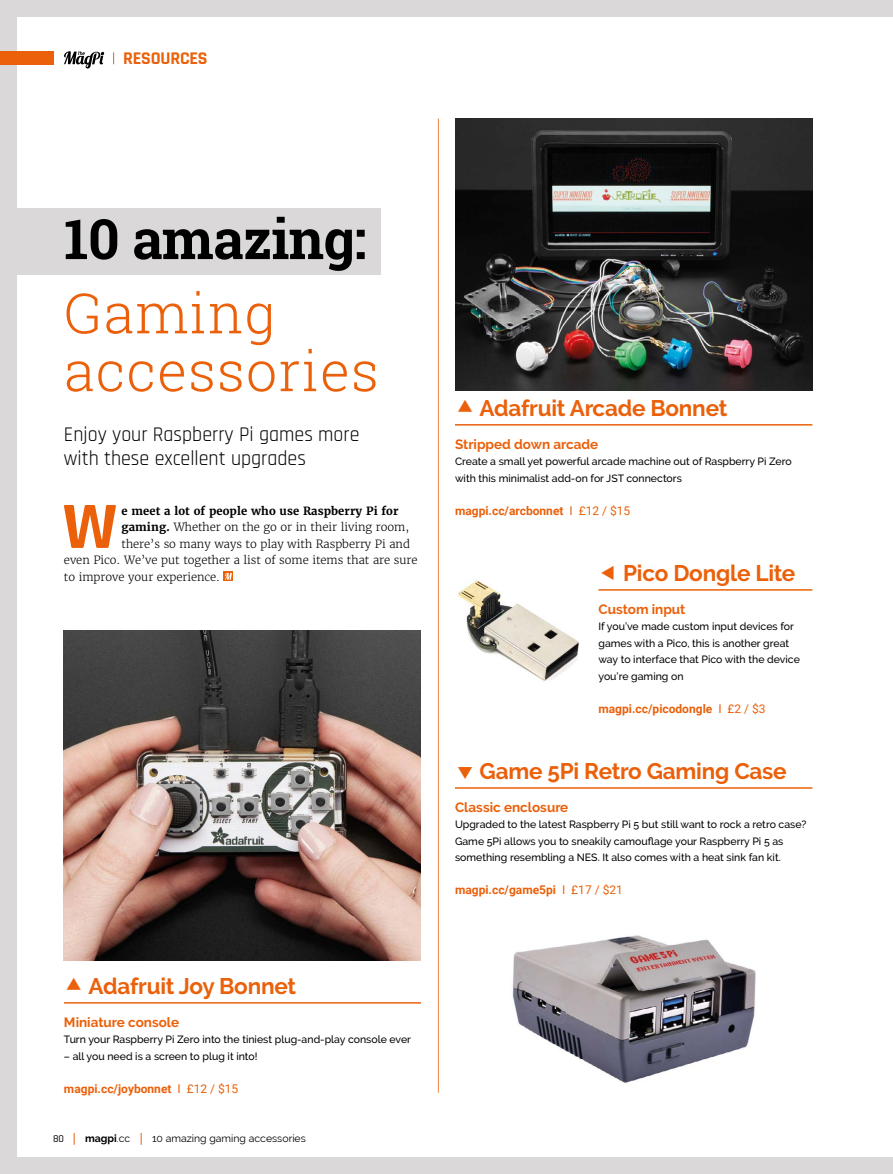
<style>
.page{position:relative;width:893px;height:1174px;background:#fff}
.page>*{position:absolute;margin:0;border:0;box-sizing:border-box;transform-origin:0 0}
.t1{font:700 66.75px "Rajdhani";color:#eb600a}
.t2{font:300 55.5px/57.8px "Roboto Slab";letter-spacing:.02em;color:#eb600a}
.t3{font:700 55.5px "Roboto Slab";letter-spacing:-.01em;color:#000}
.t4{font:700 22.5px "Raleway";letter-spacing:-.01em;color:#eb600a}
.t5{font:21px/24.8px "Rajdhani";color:#000;scale:.95 1}
.t6{font:700 18px "Rajdhani";letter-spacing:-.01em;color:#eb600a}
.t7{font:700 13.5px "Raleway";color:#eb600a}
.t8{font:700 12px "Roboto";color:#eb600a}
.t9{font:300 11.25px "Merriweather";letter-spacing:-.005em;color:#000}
.t10{font:700 11.25px "Merriweather";letter-spacing:.01em;color:#000}
.t11{font:500 10.5px/16.5px "Raleway";color:#000}
.t12{font:10.5px "Raleway";color:#000}
.t13{font:700 10.5px "Raleway";color:#000}
.t14{font:500 10.5px "Rajdhani";color:#000}
.s1{font-weight:700}
.s2{font-weight:400}
</style>
<div class="page">
<div style="left:0;top:0;width:16px;height:1174px;background:#dad8d8"></div>
<div style="left:0;top:0;width:893px;height:16px;background:#dad8d8"></div>
<svg style="left:224px;top:571px;width:9px;height:10px"></svg>
<svg style="left:225px;top:573px;width:7px;height:7px"></svg>
<div style="left:0;top:1157px;width:893px;height:17px;background:#dad8d8"></div>
<div style="left:0;top:208px;width:380px;height:66px;background:#dad8d8"></div>
<hr style="left:438px;top:118px;width:1px;height:974px;background:#f0833c">
<img style="left:64px;top:630px;width:357px;height:330px">
<hr style="left:64px;top:1002px;width:357px;height:1px;background:#eb600a">
<hr style="left:455px;top:424px;width:357px;height:1px;background:#eb600a">
<hr style="left:598px;top:589px;width:214px;height:1px;background:#eb600a">
<hr style="left:455px;top:787px;width:357px;height:1px;background:#eb600a">
<img style="left:455px;top:118px;width:357px;height:273px">
<img style="left:512px;top:935px;width:244px;height:148px">
<img style="left:458px;top:580px;width:121px;height:101px">
<div style="left:0;top:51px;width:53px;height:13px;background:#eb600a"></div>
<svg style="left:64px;top:51px;width:40px;height:17px"></svg>
<h3 class="t6" style="left:123px;top:48px;width:86px">RESOURCES</h3>
<h2 class="t3" style="left:64px;top:201px;width:304px">10 amazing:</h2>
<h2 class="t2" style="left:64px;top:283px;width:316px">Gaming accessories</h2>
<h3 class="t5" style="left:64px;top:422px;width:313px">Enjoy your Raspberry Pi games more with these excellent upgrades</h3>
<h1 class="t1" style="left:63px;top:486px;width:55px">W</h1>
<p class="t10" style="left:122px;top:503px;width:278px">e meet a lot of people who use Raspberry Pi for</p>
<p class="t9" style="left:122px;top:520px;width:289px"><span class="s1">gaming.</span> Whether on the go or in their living room,</p>
<p class="t9" style="left:122px;top:537px;width:290px">there’s so many ways to play with Raspberry Pi and</p>
<p class="t9" style="left:64px;top:553px;width:355px">even Pico. We’ve put together a list of some items that are sure</p>
<p class="t9" style="left:64px;top:570px;width:158px">to improve your experience.</p>
<h3 class="t4" style="left:89px;top:972px;width:209px">Adafruit Joy Bonnet</h3>
<p class="t7" style="left:64px;top:1014px;width:117px">Miniature console</p>
<p class="t11" style="left:64px;top:1031px;width:349px">Turn your Raspberry Pi Zero into the tiniest plug-and-play console ever</p>
<p class="t11" style="left:64px;top:1047px;width:195px">– all you need is a screen to plug it into!</p>
<p class="t8" style="left:64px;top:1080px;width:176px">magpi.cc/joybonnet <span class="s2">I £12 / $15</span></p>
<p class="t14" style="left:53px;top:1132px;width:12px">80</p>
<p class="t13" style="left:85px;top:1132px;width:47px">magpi<span class="s2">.cc</span></p>
<p class="t12" style="left:152px;top:1132px;width:155px">10 amazing gaming accessories</p>
<h3 class="t4" style="left:480px;top:395px;width:249px">Adafruit Arcade Bonnet</h3>
<p class="t7" style="left:455px;top:436px;width:145px">Stripped down arcade</p>
<p class="t11" style="left:455px;top:453px;width:338px">Create a small yet powerful arcade machine out of Raspberry Pi Zero with this minimalist add-on for JST connectors</p>
<p class="t8" style="left:455px;top:502px;width:177px">magpi.cc/arcbonnet <span class="s2">I £12 / $15</span></p>
<h3 class="t4" style="left:623px;top:560px;width:174px">Pico Dongle Lite</h3>
<p class="t7" style="left:598px;top:601px;width:88px">Custom input</p>
<p class="t11" style="left:598px;top:618px;width:203px">If you’ve made custom input devices for games with a Pico, this is another great way to interface that Pico with the device you’re gaming on</p>
<p class="t8" style="left:598px;top:700px;width:169px">magpi.cc/picodongle <span class="s2">I £2 / $3</span></p>
<h3 class="t4" style="left:480px;top:758px;width:309px">Game 5Pi Retro Gaming Case</h3>
<p class="t7" style="left:455px;top:799px;width:115px">Classic enclosure</p>
<p class="t11" style="left:455px;top:816px;width:353px">Upgraded to the latest Raspberry Pi 5 but still want to rock a retro case?<br>Game 5Pi allows you to sneakily camouflage your Raspberry Pi 5 as something resembling a NES. It also comes with a heat sink fan kit.</p>
<p class="t8" style="left:455px;top:881px;width:169px">magpi.cc/game5pi <span class="s2">I £17 / $21</span></p>
</div>
